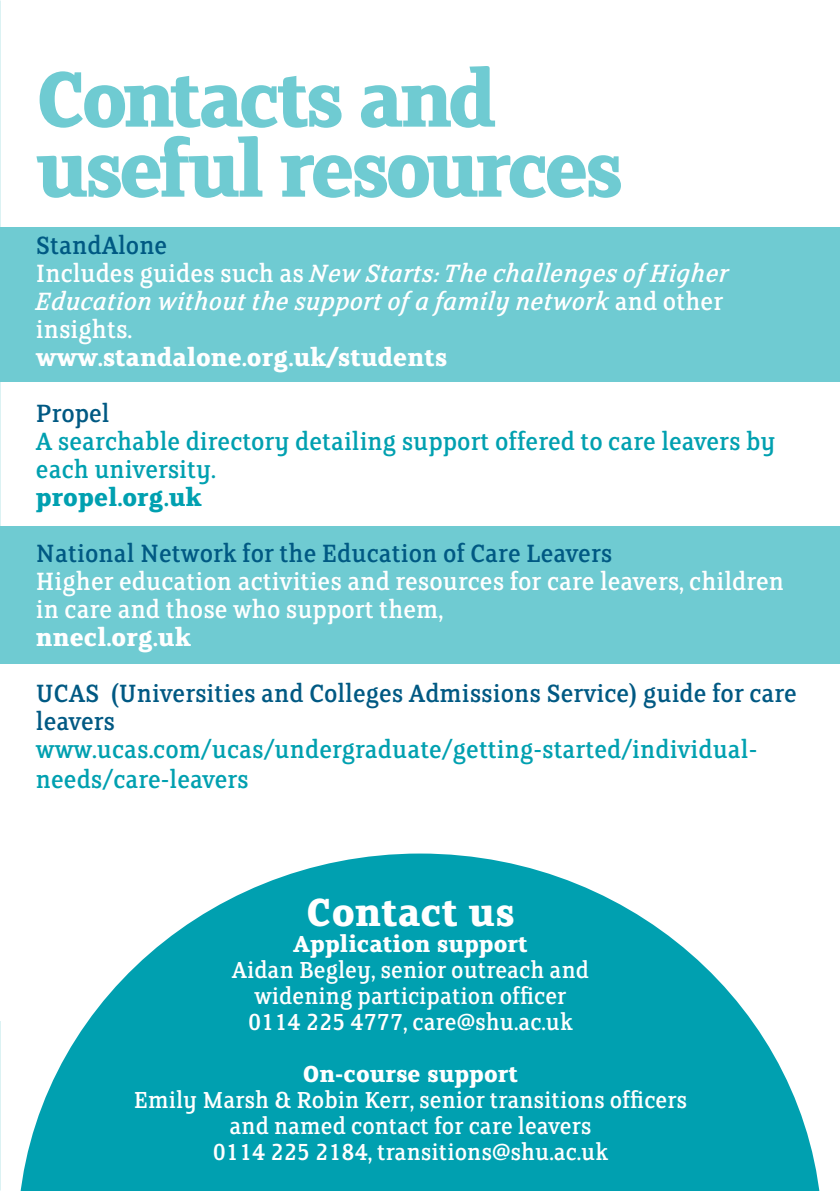
<style>
.page{position:relative;width:840px;height:1191px;background:#fff}
.page>*{position:absolute;margin:0;border:0;box-sizing:border-box;transform-origin:0 0}
.t1{font:700 88px "FS Clerkenwell";letter-spacing:-.05em;color:#6fcbd2}
.t2{font:700 44px "FS Clerkenwell";color:#fff}
.t3{font:28px/28px "FS Clerkenwell";color:#00a0b0}
.t4{font:28px/28px "FS Clerkenwell";color:#005983}
.t5{font:italic 28px/28px "FS Clerkenwell";color:#fff}
.t6{font:28px/28px "FS Clerkenwell";color:#fff}
.t7{font:700 28px "FS Clerkenwell";color:#fff}
.t8{font:700 28px "FS Clerkenwell";color:#00a0b0}
.t9{font:26px "FS Clerkenwell";color:#fff}
.t10{font:700 26px "FS Clerkenwell";color:#fff}
.s1{font-style:normal}
</style>
<div class="page">
<div style="left:0;top:227px;width:839px;height:154px;background:#6fcbd2"></div>
<div style="left:0;top:527px;width:839px;height:137px;background:#6fcbd2"></div>
<svg style="left:20px;top:853px;width:800px;height:338px;fill:#00a0b0"></svg>
<p class="t1" style="left:36px;top:48px;width:462px">Contacts and</p>
<p class="t1" style="left:36px;top:118px;width:589px">useful resources</p>
<p class="t4" style="left:36px;top:231px;width:133px">StandAlone</p>
<p class="t5" style="left:36px;top:259px;width:693px"><span class="s1">Includes guides such as</span> New Starts: The challenges of Higher<br>Education without the support of a family network <span class="s1">and other insights.</span></p>
<p class="t7" style="left:36px;top:340px;width:412px">www.standalone.org.uk/students</p>
<p class="t4" style="left:36px;top:399px;width:75px">Propel</p>
<p class="t3" style="left:36px;top:427px;width:740px">A searchable directory detailing support offered to care leavers by each university.</p>
<p class="t8" style="left:36px;top:480px;width:168px">propel.org.uk</p>
<p class="t4" style="left:36px;top:539px;width:577px">National Network for the Education of Care Leavers</p>
<p class="t6" style="left:36px;top:567px;width:749px">Higher education activities and resources for care leavers, children in care and those who support them,</p>
<p class="t7" style="left:36px;top:620px;width:157px">nnecl.org.uk</p>
<p class="t4" style="left:36px;top:679px;width:762px">UCAS (Universities and Colleges Admissions Service) guide for care leavers</p>
<p class="t3" style="left:36px;top:734px;width:722px;line-height:30px">www.ucas.com/ucas/undergraduate/getting-started/individual&shy;needs/care-leavers</p>
<p class="t2" style="left:306px;top:886px;width:210px">Contact us</p>
<p class="t10" style="left:293px;top:929px;width:236px">Application support</p>
<p class="t9" style="left:231px;top:955px;width:359px">Aidan Begley, senior outreach and</p>
<p class="t9" style="left:254px;top:981px;width:313px">widening participation officer</p>
<p class="t9" style="left:248px;top:1007px;width:326px">0114 225 4777, care@shu.ac.uk</p>
<p class="t10" style="left:303px;top:1059px;width:216px">On-course support</p>
<p class="t9" style="left:134px;top:1085px;width:554px">Emily Marsh &amp; Robin Kerr, senior transitions officers</p>
<p class="t9" style="left:229px;top:1111px;width:363px">and named contact for care leavers</p>
<p class="t9" style="left:213px;top:1137px;width:396px">0114 225 2184, transitions@shu.ac.uk</p>
</div>
